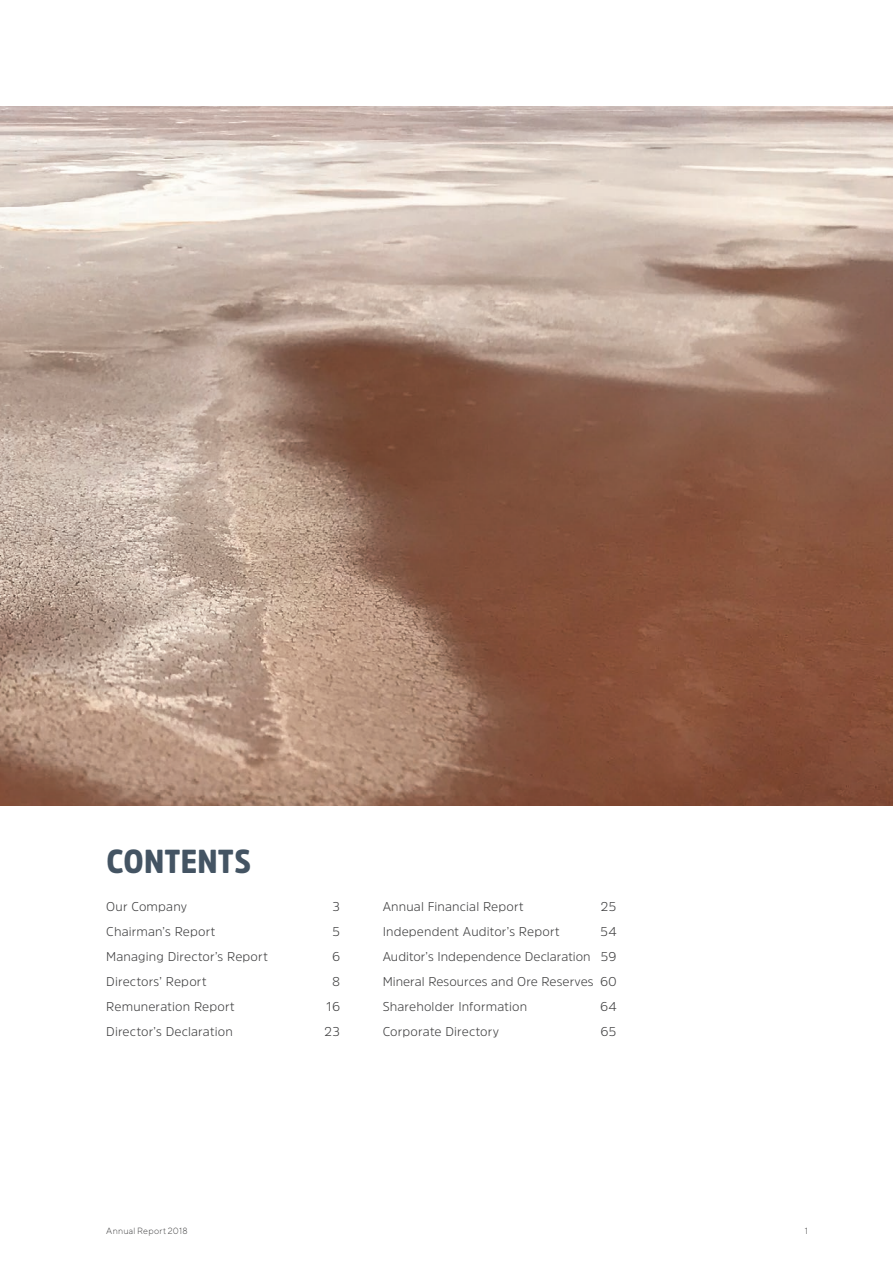
<style>
.page{position:relative;width:893px;height:1263px;background:#fff}
.page>*{position:absolute;margin:0;border:0;box-sizing:border-box;transform-origin:0 0}
.t1{font:900 33px "Amsi Pro Narw";letter-spacing:.005em;color:#445463}
.t2{font:300 12.75px/25px "Amsi Pro";letter-spacing:.01em;color:#3e3e3f;text-align:justify}
.t3{font:300 9px "TT Norms";letter-spacing:.025em;color:#3e3e3f}
</style>
<div class="page">
<img style="left:0;top:106px;width:893px;height:700px">
<h1 class="t1" style="left:107px;top:839px;width:146px">CONTENTS</h1>
<p class="t2" style="left:106px;top:893px;width:82px">Our Company</p>
<p class="t2" style="left:332px;top:893px;width:10px">3</p>
<p class="t2" style="left:106px;top:918px;width:111px">Chairman’s Report</p>
<p class="t2" style="left:332px;top:918px;width:10px">5</p>
<p class="t2" style="left:106px;top:943px;width:163px">Managing Director’s Report</p>
<p class="t2" style="left:332px;top:943px;width:10px">6</p>
<p class="t2" style="left:106px;top:968px;width:102px">Directors’ Report</p>
<p class="t2" style="left:332px;top:968px;width:10px">8</p>
<p class="t2" style="left:106px;top:993px;width:130px">Remuneration Report</p>
<p class="t2" style="left:325px;top:993px;width:17px">16</p>
<p class="t2" style="left:106px;top:1018px;width:128px">Director’s Declaration</p>
<p class="t2" style="left:324px;top:1018px;width:18px">23</p>
<p class="t2" style="left:383px;top:893px;width:143px">Annual Financial Report</p>
<p class="t2" style="left:600px;top:893px;width:18px">25</p>
<p class="t2" style="left:383px;top:918px;width:178px">Independent Auditor’s Report</p>
<p class="t2" style="left:383px;top:918px;width:235px;text-indent:218px">54<br>Auditor’s Independence Declaration 59<br>Mineral Resources and Ore Reserves 60<br>Shareholder Information</p>
<p class="t2" style="left:600px;top:993px;width:18px">64</p>
<p class="t2" style="left:383px;top:1018px;width:118px">Corporate Directory</p>
<p class="t2" style="left:601px;top:1018px;width:17px">65</p>
<p class="t3" style="left:106px;top:1226px;width:83px">Annual Report 2018</p>
<p class="t3" style="left:805px;top:1226px;width:5px">1</p>
</div>
